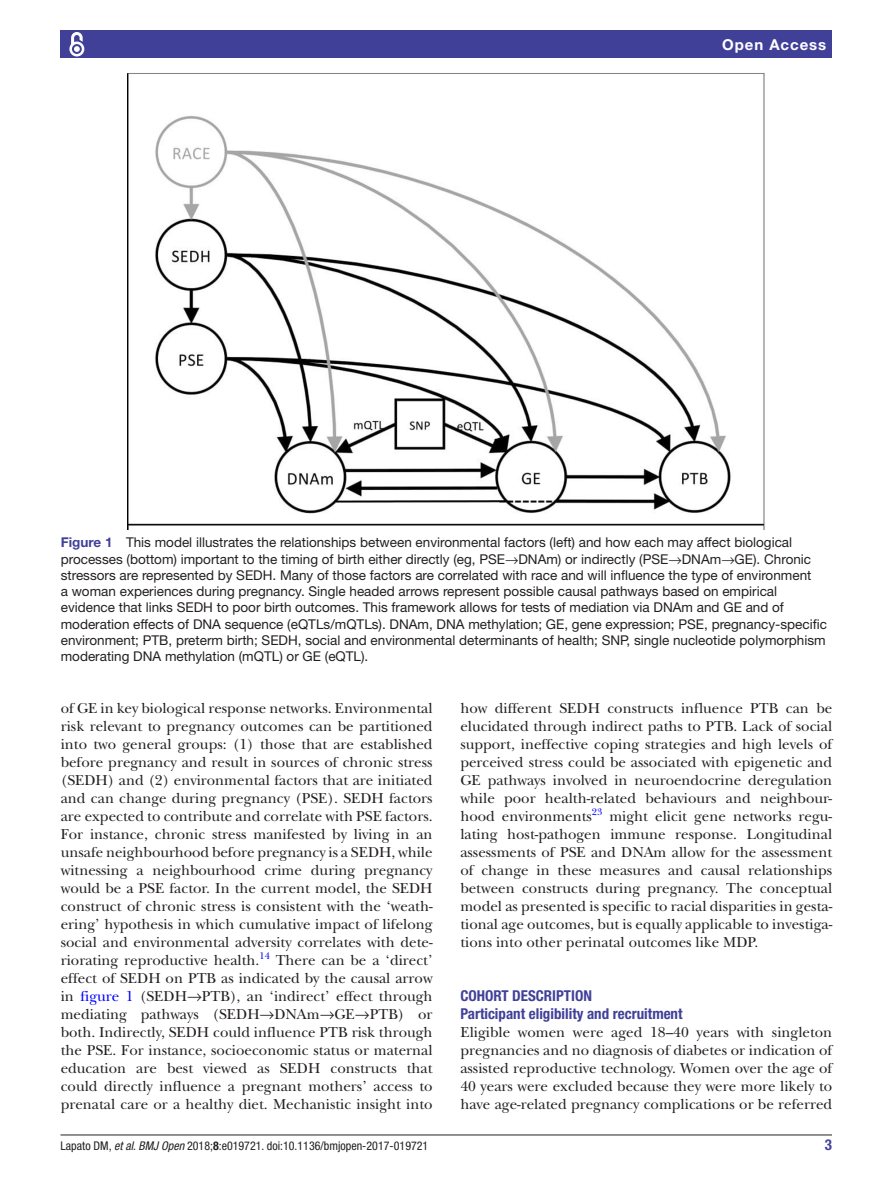
<style>
.page{position:relative;width:893px;height:1191px;background:#fff}
.page>*{position:absolute;margin:0;border:0;box-sizing:border-box;transform-origin:0 0}
.t1{font:15px/18px "New Baskerville";color:#231f20;text-align:justify}
.t2{font:700 condensed 15px/18px "Helvetica Neue LT Std";color:#414099}
.t3{font:700 15px "Helvetica Neue LT Std";letter-spacing:.065em;color:#fff}
.t4{font:13.5px/16.2px "Helvetica Neue LT Std";color:#231f20}
.t5{font:condensed 12px "Helvetica Neue LT Std";color:#231f20}
.t6{font:9.9px "New Baskerville";color:#00f}
.s1{font-weight:700;color:#414099}
.s2{color:#00f}
.s3{font-style:italic}
.s4{font-weight:700}
</style>
<div class="page">
<hr style="left:61px;top:1134px;width:771px;height:1px;background:#231f20">
<div style="left:61px;top:31px;width:771px;height:27px;background:#414099"></div>
<svg style="left:69px;top:32px;width:16px;height:25px"></svg>
<img style="left:127px;top:73px;width:638px;height:457px">
<p class="t3" style="left:722px;top:35px;width:106px">Open Access</p>
<p class="t4" style="left:61px;top:534px;width:768px"><span class="s1">Figure 1</span> This model illustrates the relationships between environmental factors (left) and how each may affect biological processes (bottom) important to the timing of birth either directly (eg, PSE→DNAm) or indirectly (PSE→DNAm→GE). Chronic stressors are represented by SEDH. Many of those factors are correlated with race and will influence the type of environment<br>a woman experiences during pregnancy. Single headed arrows represent possible causal pathways based on empirical evidence that links SEDH to poor birth outcomes. This framework allows for tests of mediation via DNAm and GE and of moderation effects of DNA sequence (eQTLs/mQTLs). DNAm, DNA methylation; GE, gene expression; PSE, pregnancy-specific environment; PTB, preterm birth; SEDH, social and environmental determinants of health; SNP, single nucleotide polymorphism moderating DNA methylation (mQTL) or GE (eQTL).</p>
<p class="t1" style="left:61px;top:699px;width:373px">of GE in key biological response networks. Environmental risk relevant to pregnancy outcomes can be partitioned into two general groups: (1) those that are established before pregnancy and result in sources of chronic stress (SEDH) and (2) environmental factors that are initiated and can change during pregnancy (PSE). SEDH factors are expected to contribute and correlate with PSE factors.<br>For instance, chronic stress manifested by living in an unsafe neighbourhood before pregnancy is a SEDH, while witnessing a neighbourhood crime during pregnancy would be a PSE factor. In the current model, the SEDH construct of chronic stress is consistent with the ‘weath&shy;ering’ hypothesis in which cumulative impact of lifelong social and environmental adversity correlates with dete&shy;riorating reproductive health.<sup>14</sup> There can be a ‘direct’ effect of SEDH on PTB as indicated by the causal arrow in <span class="s2">figure 1</span> (SEDH→PTB), an ‘indirect’ effect through mediating pathways (SEDH→DNAm→GE→PTB) or both. Indirectly, SEDH could influence PTB risk through the PSE. For instance, socioeconomic status or maternal education are best viewed as SEDH constructs that could directly influence a pregnant mothers’ access to prenatal care or a healthy diet. Mechanistic insight into</p>
<p class="t1" style="left:460px;top:699px;width:373px">how different SEDH constructs influence PTB can be elucidated through indirect paths to PTB. Lack of social support, ineffective coping strategies and high levels of perceived stress could be associated with epigenetic and GE pathways involved in neuroendocrine deregulation while poor health-related behaviours and neighbour&shy;hood environments</p>
<p class="t6" style="left:592px;top:805px;width:12px">23</p>
<p class="t1" style="left:460px;top:807px;width:373px;text-indent:149px">might elicit gene networks regu&shy;lating host-pathogen immune response. Longitudinal assessments of PSE and DNAm allow for the assessment of change in these measures and causal relationships between constructs during pregnancy. The conceptual model as presented is specific to racial disparities in gesta&shy;tional age outcomes, but is equally applicable to investiga&shy;tions into other perinatal outcomes like MDP.</p>
<p class="t2" style="left:460px;top:986px;width:224px">Cohort description<br>Participant eligibility and recruitment</p>
<p class="t1" style="left:460px;top:1023px;width:373px">Eligible women were aged 18–40 years with singleton pregnancies and no diagnosis of diabetes or indication of assisted reproductive technology. Women over the age of 40 years were excluded because they were more likely to have age-related pregnancy complications or be referred</p>
<p class="t5" style="left:61px;top:1138px;width:369px">Lapato DM, <span class="s3">et al</span>. <span class="s3">BMJ Open</span> 2018;<span class="s4">8</span>:e019721. doi:10.1136/bmjopen-2017-019721</p>
<p class="t2" style="left:825px;top:1135px;width:9px">3</p>
</div>
